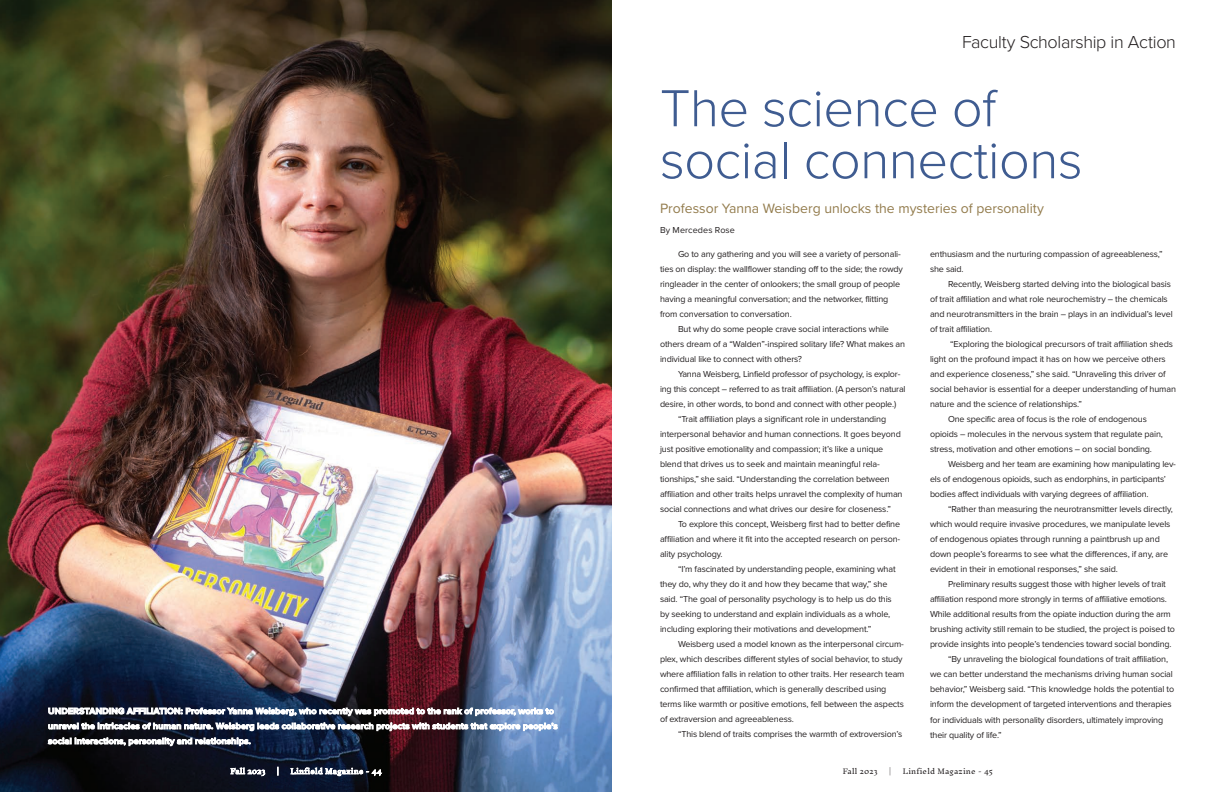
<style>
.page{position:relative;width:1224px;height:792px;background:#fff}
.page>*{position:absolute;margin:0;border:0;box-sizing:border-box;transform-origin:0 0}
.t1{font:300 54px/52px "Proxima Nova";letter-spacing:-.01em;color:#3f5c91}
.t2{font:300 18px "Proxima Nova";letter-spacing:-.02em;color:#231f20}
.t3{font:14px "Proxima Nova";color:#937c4d}
.t4{font:9px/15px "Proxima Nova";letter-spacing:-.015em;color:#231f20}
.t5{font:9px "Proxima Nova";letter-spacing:.01em;color:#231f20}
.t6{font:300 7px "Inknut Antiqua";letter-spacing:.03em;color:#231f20}
</style>
<div class="page">
<img style="left:0;top:0;width:612px;height:792px">
<svg style="left:231px;top:767px;width:151px;height:9px"></svg>
<svg style="left:48px;top:737px;width:203px;height:9px"></svg>
<img style="left:48px;top:722px;width:510px;height:9px">
<img style="left:48px;top:707px;width:506px;height:9px">
<h2 class="t2" style="left:962px;top:29px;width:215px">Faculty Scholarship in Action</h2>
<h1 class="t1" style="left:660px;top:79px;width:424px">The science of social connections</h1>
<h3 class="t3" style="left:660px;top:198px;width:385px">Professor Yanna Weisberg unlocks the mysteries of personality</h3>
<p class="t5" style="left:660px;top:224px;width:76px">By Mercedes Rose</p>
<p class="t4" style="left:678px;top:246px;width:224px">Go to any gathering and you will see a variety of personali-</p>
<p class="t4" style="left:660px;top:261px;width:244px">ties on display: the wallflower standing off to the side; the rowdy</p>
<p class="t4" style="left:660px;top:276px;width:242px">ringleader in the center of onlookers; the small group of people</p>
<p class="t4" style="left:660px;top:291px;width:230px">having a meaningful conversation; and the networker, flitting</p>
<p class="t4" style="left:660px;top:306px;width:133px">from conversation to conversation.</p>
<p class="t4" style="left:678px;top:321px;width:213px">But why do some people crave social interactions while</p>
<p class="t4" style="left:660px;top:336px;width:247px">others dream of a “Walden”-inspired solitary life? What makes an</p>
<p class="t4" style="left:660px;top:351px;width:144px">individual like to connect with others?</p>
<p class="t4" style="left:678px;top:366px;width:224px">Yanna Weisberg, Linfield professor of psychology, is explor-</p>
<p class="t4" style="left:660px;top:381px;width:247px">ing this concept – referred to as trait affiliation. (A person’s natural</p>
<p class="t4" style="left:660px;top:396px;width:238px">desire, in other words, to bond and connect with other people.)</p>
<p class="t4" style="left:678px;top:411px;width:210px">“Trait affiliation plays a significant role in understanding</p>
<p class="t4" style="left:660px;top:426px;width:242px">interpersonal behavior and human connections. It goes beyond</p>
<p class="t4" style="left:660px;top:441px;width:225px">just positive emotionality and compassion; it’s like a unique</p>
<p class="t4" style="left:660px;top:456px;width:221px">blend that drives us to seek and maintain meaningful rela-</p>
<p class="t4" style="left:660px;top:471px;width:231px">tionships,” she said. “Understanding the correlation between</p>
<p class="t4" style="left:660px;top:486px;width:244px">affiliation and other traits helps unravel the complexity of human</p>
<p class="t4" style="left:660px;top:501px;width:233px">social connections and what drives our desire for closeness.”</p>
<p class="t4" style="left:678px;top:516px;width:224px">To explore this concept, Weisberg first had to better define</p>
<p class="t4" style="left:660px;top:531px;width:242px">affiliation and where it fit into the accepted research on person-</p>
<p class="t4" style="left:660px;top:546px;width:64px">ality psychology.</p>
<p class="t4" style="left:678px;top:561px;width:219px">“I’m fascinated by understanding people, examining what</p>
<p class="t4" style="left:660px;top:576px;width:229px">they do, why they do it and how they became that way,” she</p>
<p class="t4" style="left:660px;top:591px;width:233px">said. “The goal of personality psychology is to help us do this</p>
<p class="t4" style="left:660px;top:606px;width:232px">by seeking to understand and explain individuals as a whole,</p>
<p class="t4" style="left:660px;top:621px;width:213px">including exploring their motivations and development.”</p>
<p class="t4" style="left:678px;top:636px;width:227px">Weisberg used a model known as the interpersonal circum-</p>
<p class="t4" style="left:660px;top:651px;width:244px">plex, which describes different styles of social behavior, to study</p>
<p class="t4" style="left:660px;top:667px;width:246px">where affiliation falls in relation to other traits. Her research team</p>
<p class="t4" style="left:660px;top:682px;width:228px">confirmed that affiliation, which is generally described using</p>
<p class="t4" style="left:660px;top:697px;width:245px">terms like warmth or positive emotions, fell between the aspects</p>
<p class="t4" style="left:660px;top:712px;width:135px">of extraversion and agreeableness.</p>
<p class="t4" style="left:678px;top:727px;width:226px">“This blend of traits comprises the warmth of extroversion’s</p>
<p class="t4" style="left:930px;top:247px;width:234px">enthusiasm and the nurturing compassion of agreeableness,” she said.</p>
<p class="t4" style="left:930px;top:277px;width:244px;text-indent:18px">Recently, Weisberg started delving into the biological basis of trait affiliation and what role neurochemistry – the chemicals and neurotransmitters in the brain – plays in an individual’s level of trait affiliation.</p>
<p class="t4" style="left:950px;top:337px;width:224px">“Exploring the biological precursors of trait affiliation sheds</p>
<p class="t4" style="left:930px;top:352px;width:237px">light on the profound impact it has on how we perceive others</p>
<p class="t4" style="left:930px;top:367px;width:237px">and experience closeness,” she said. “Unraveling this driver of</p>
<p class="t4" style="left:930px;top:382px;width:248px">social behavior is essential for a deeper understanding of human</p>
<p class="t4" style="left:930px;top:397px;width:154px">nature and the science of relationships.”</p>
<p class="t4" style="left:948px;top:412px;width:200px">One specific area of focus is the role of endogenous</p>
<p class="t4" style="left:930px;top:427px;width:234px">opioids – molecules in the nervous system that regulate pain,</p>
<p class="t4" style="left:930px;top:442px;width:224px">stress, motivation and other emotions – on social bonding.</p>
<p class="t4" style="left:948px;top:457px;width:230px">Weisberg and her team are examining how manipulating lev-</p>
<p class="t4" style="left:930px;top:472px;width:237px">els of endogenous opioids, such as endorphins, in participants’</p>
<p class="t4" style="left:930px;top:487px;width:220px">bodies affect individuals with varying degrees of affiliation.</p>
<p class="t4" style="left:948px;top:502px;width:226px">“Rather than measuring the neurotransmitter levels directly,</p>
<p class="t4" style="left:930px;top:517px;width:242px">which would require invasive procedures, we manipulate levels</p>
<p class="t4" style="left:930px;top:532px;width:231px">of endogenous opiates through running a paintbrush up and</p>
<p class="t4" style="left:930px;top:547px;width:240px">down people’s forearms to see what the differences, if any, are</p>
<p class="t4" style="left:930px;top:562px;width:189px">evident in their in emotional responses,” she said.</p>
<p class="t4" style="left:948px;top:577px;width:219px">Preliminary results suggest those with higher levels of trait</p>
<p class="t4" style="left:930px;top:592px;width:238px">affiliation respond more strongly in terms of affiliative emotions.</p>
<p class="t4" style="left:930px;top:607px;width:242px">While additional results from the opiate induction during the arm</p>
<p class="t4" style="left:930px;top:622px;width:247px">brushing activity still remain to be studied, the project is poised to</p>
<p class="t4" style="left:930px;top:637px;width:243px">provide insights into people’s tendencies toward social bonding.</p>
<p class="t4" style="left:948px;top:652px;width:222px">“By unraveling the biological foundations of trait affiliation,</p>
<p class="t4" style="left:930px;top:667px;width:244px">we can better understand the mechanisms driving human social</p>
<p class="t4" style="left:930px;top:682px;width:246px">behavior,” Weisberg said. “This knowledge holds the potential to</p>
<p class="t4" style="left:930px;top:697px;width:243px">inform the development of targeted interventions and therapies</p>
<p class="t4" style="left:930px;top:712px;width:235px">for individuals with personality disorders, ultimately improving</p>
<p class="t4" style="left:930px;top:727px;width:73px">their quality of life.”</p>
<p class="t6" style="left:843px;top:767px;width:37px">Fall 2023</p>
<p class="t6" style="left:889px;top:767px;width:4px">|</p>
<p class="t6" style="left:903px;top:767px;width:92px">Linfield Magazine - 45</p>
</div>
